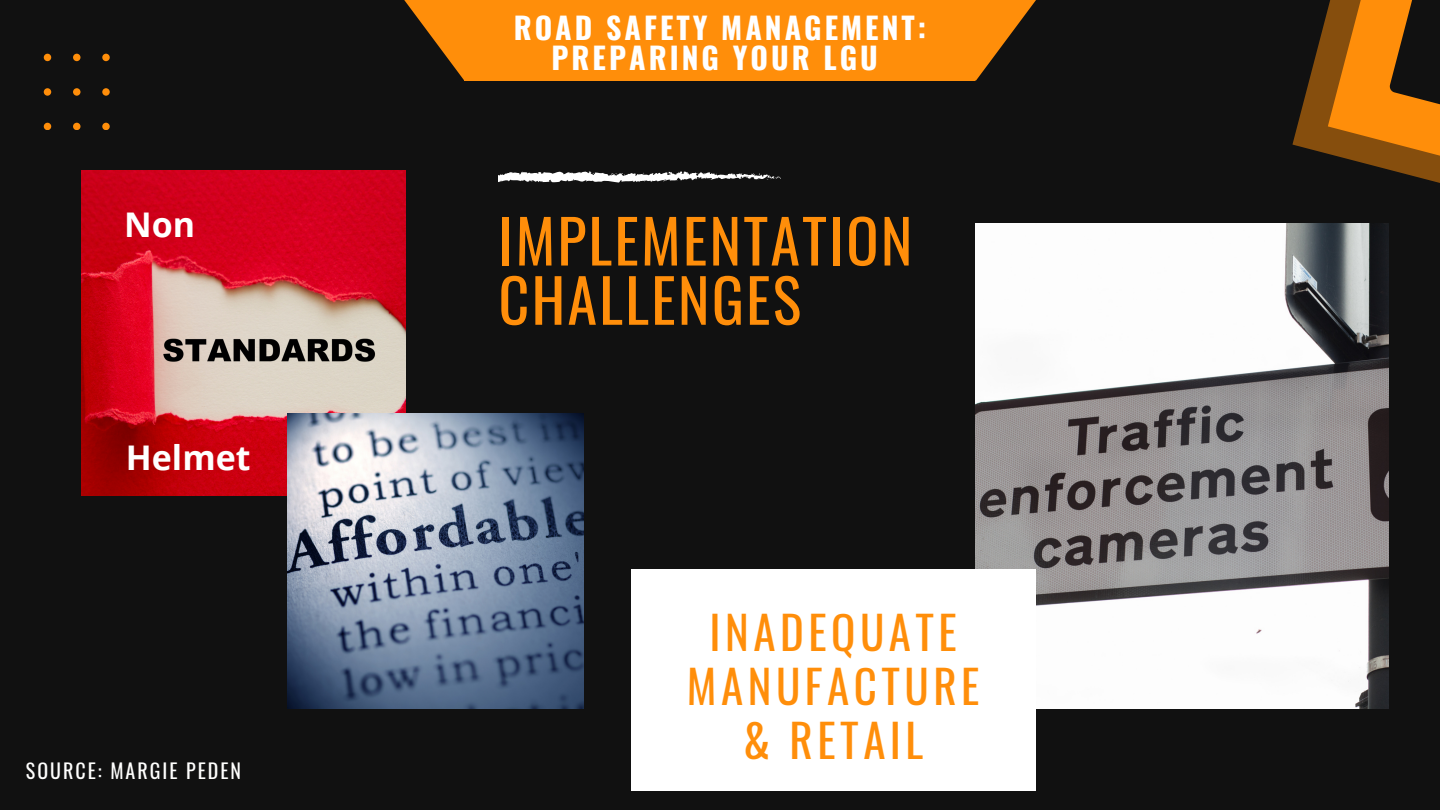
<style>
.page{position:relative;width:1440px;height:810px;background:#111}
.page>*{position:absolute;margin:0;border:0;box-sizing:border-box;transform-origin:0 0}
.t1{font:60px/59.2px "Oswald";letter-spacing:.035em;color:#ff8e0a}
.t2{font:45px/54px "Oswald";letter-spacing:.1em;color:#ff8e0a;text-align:center}
.t3{font:700 34px "Open Sans";color:#fff}
.t4{font:700 30px/30px "Oswald";letter-spacing:.1em;color:#fff;text-align:center}
.t5{font:20px "Oswald";letter-spacing:.1em;color:#fffffe}
</style>
<div class="page">
<img style="left:976px;top:224px;width:412px;height:485px">
<div style="left:464px;top:0;width:511px;height:81px;background:#ff8e0a"></div>
<svg style="left:975px;top:0;width:61px;height:81px"></svg>
<svg style="left:404px;top:0;width:60px;height:80px"></svg>
<img style="left:81px;top:171px;width:324px;height:324px">
<img style="left:288px;top:413px;width:295px;height:296px">
<svg style="left:498px;top:171px;width:283px;height:12px"></svg>
<svg style="left:1218px;top:223px;width:171px;height:48px;background:#b2b5b7"></svg>
<svg style="left:1260px;top:0;width:180px;height:243px"></svg>
<div style="left:631px;top:570px;width:405px;height:221px;background:#fff"></div>
<svg style="left:43px;top:53px;width:67px;height:77px"></svg>
<p class="t3" style="left:124px;top:200px;width:73px">Non</p>
<p class="t3" style="left:126px;top:434px;width:126px">Helmet</p>
<p class="t5" style="left:26px;top:755px;width:217px">SOURCE: MARGIE PEDEN</p>
<p class="t4" style="left:514px;top:11px;width:414px">ROAD SAFETY MANAGEMENT:<br>PREPARING YOUR LGU</p>
<h1 class="t1" style="left:498px;top:209px;width:415px">IMPLEMENTATION<br>CHALLENGES</h1>
<h2 class="t2" style="left:687px;top:604px;width:294px">INADEQUATE<br>MANUFACTURE &amp; RETAIL</h2>
</div>
